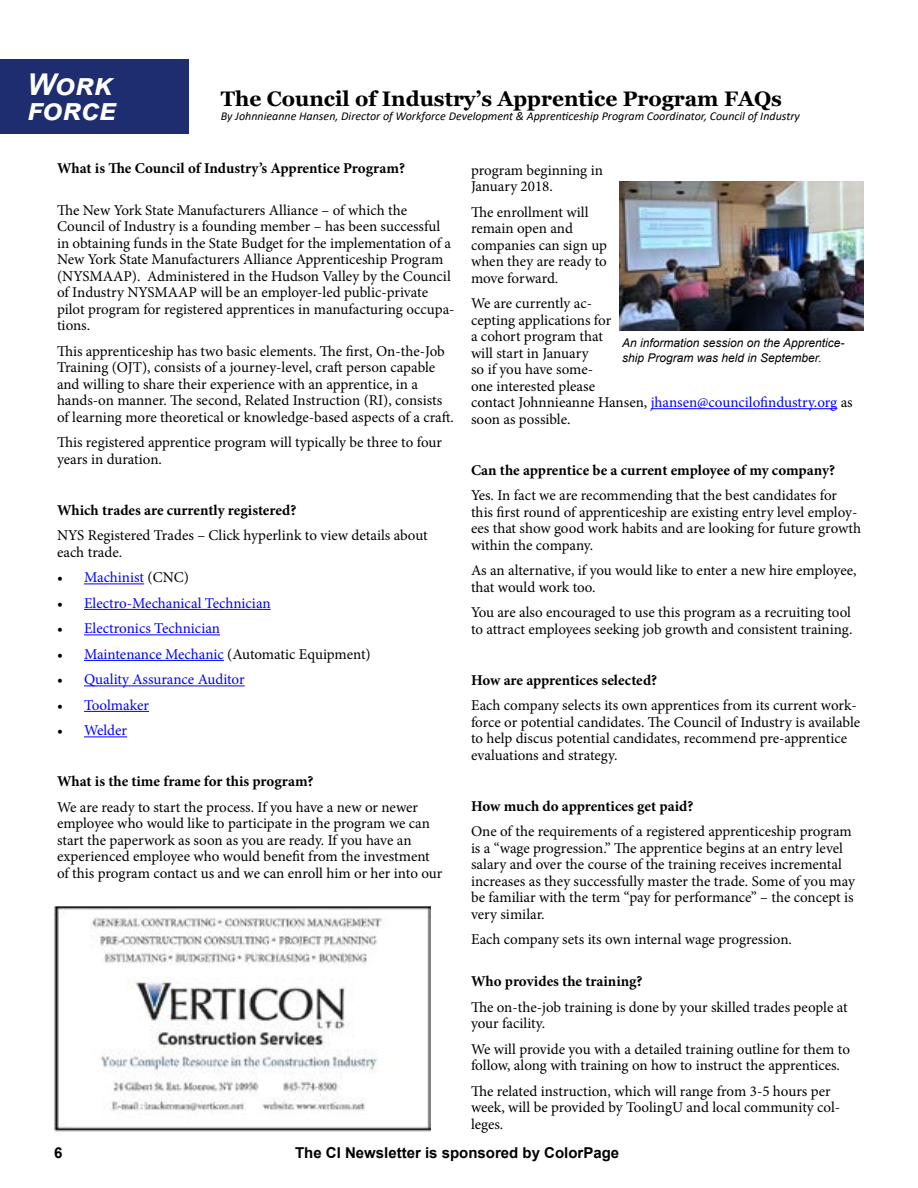
<style>
.page{position:relative;width:918px;height:1188px;background:#fff}
.page>*{position:absolute;margin:0;border:0;box-sizing:border-box;transform-origin:0 0}
.t1{font:italic 700 30px/25.5px "Arial";color:#fff}
.t2{font:700 21px "Georgia";color:#000}
.t3{font:15px/16.5px "Minion Pro";color:#000}
.t4{font:700 15px "Minion Pro";letter-spacing:-.005em;color:#000}
.t5{font:15px "Minion Pro";color:#00f}
.t6{font:700 15px "Arial";color:#000}
.t7{font:italic 12px "Calibri";color:#000}
.t8{font:italic 12px/14.4px "Arial";color:#000}
.s1{color:#000}
.s2{color:#00f}
</style>
<div class="page">
<div style="left:0;top:59px;width:188px;height:75px;background:#1e2c70"></div>
<hr style="left:84px;top:584px;width:60px;height:1px;background:#00f">
<hr style="left:84px;top:609px;width:187px;height:1px;background:#00f">
<hr style="left:84px;top:635px;width:136px;height:1px;background:#00f">
<hr style="left:84px;top:660px;width:140px;height:1px;background:#00f">
<hr style="left:84px;top:686px;width:161px;height:1px;background:#00f">
<hr style="left:84px;top:711px;width:65px;height:1px;background:#00f">
<hr style="left:84px;top:737px;width:43px;height:1px;background:#00f">
<hr style="left:651px;top:408px;width:186px;height:1px;background:#00f">
<img style="left:619px;top:182px;width:245px;height:149px">
<img style="left:54px;top:906px;width:376px;height:226px">
<h1 class="t1" style="left:27px;top:72px;width:90px">Work force</h1>
<h2 class="t2" style="left:221px;top:85px;width:563px">The Council of Industry’s Apprentice Program FAQs</h2>
<p class="t7" style="left:221px;top:108px;width:581px">By Johnnieanne Hansen, Director of Workforce Development &amp; Apprenticeship Program Coordinator, Council of Industry</p>
<p class="t4" style="left:57px;top:158px;width:350px">What is The Council of Industry’s Apprentice Program?</p>
<p class="t3" style="left:57px;top:202px;width:399px">The New York State Manufacturers Alliance – of which the Council of Industry is a founding member – has been successful in obtaining funds in the State Budget for the implementation of a New York State Manufacturers Alliance Apprenticeship Program (NYSMAAP). Administered in the Hudson Valley by the Council of Industry NYSMAAP will be an employer-led public-private pilot program for registered apprentices in manufacturing occupa&shy;tions.</p>
<p class="t3" style="left:57px;top:343px;width:398px">This apprenticeship has two basic elements. The first, On-the-Job Training (OJT), consists of a journey-level, craft person capable and willing to share their experience with an apprentice, in a hands-on manner. The second, Related Instruction (RI), consists of learning more theoretical or knowledge-based aspects of a craft.</p>
<p class="t3" style="left:57px;top:434px;width:387px">This registered apprentice program will typically be three to four years in duration.</p>
<p class="t4" style="left:57px;top:500px;width:241px">Which trades are currently registered?</p>
<p class="t3" style="left:57px;top:527px;width:372px">NYS Registered Trades – Click hyperlink to view details about each trade.</p>
<p class="t5" style="left:57px;top:568px;width:133px"><span class="s1">•</span> Machinist <span class="s1">(CNC)</span></p>
<p class="t5" style="left:57px;top:593px;width:215px"><span class="s1">•</span> Electro-Mechanical Technician</p>
<p class="t5" style="left:57px;top:619px;width:165px"><span class="s1">•</span> Electronics Technician</p>
<p class="t3" style="left:57px;top:646px;width:315px">• <span class="s2">Maintenance Mechanic</span> (Automatic Equipment)</p>
<p class="t5" style="left:57px;top:670px;width:189px"><span class="s1">•</span> Quality Assurance Auditor</p>
<p class="t5" style="left:57px;top:695px;width:94px"><span class="s1">•</span> Toolmaker</p>
<p class="t5" style="left:57px;top:721px;width:72px"><span class="s1">•</span> Welder</p>
<p class="t3" style="left:471px;top:162px;width:133px">program beginning in<br>January 2018.</p>
<p class="t3" style="left:471px;top:204px;width:138px">The enrollment will remain open and companies can sign up when they are ready to move forward.</p>
<p class="t3" style="left:471px;top:295px;width:383px">We are currently ac-<br>cepting applications for<br>a cohort program that<br>will start in January<br>so if you have some-<br>one interested please<br>contact Johnnieanne Hansen, <span class="s2">jhansen@councilofindustry.org</span> as soon as possible.</p>
<p class="t4" style="left:471px;top:459px;width:366px">Can the apprentice be a current employee of my company?</p>
<p class="t3" style="left:471px;top:487px;width:392px">Yes. In fact we are recommending that the best candidates for this first round of apprenticeship are existing entry level employ&shy;ees that show good work habits and are looking for future growth within the company.</p>
<p class="t3" style="left:471px;top:562px;width:387px">As an alternative, if you would like to enter a new hire employee, that would work too.</p>
<p class="t3" style="left:471px;top:604px;width:383px">You are also encouraged to use this program as a recruiting tool to attract employees seeking job growth and consistent training.</p>
<p class="t4" style="left:471px;top:669px;width:188px">How are apprentices selected?</p>
<p class="t3" style="left:471px;top:697px;width:391px">Each company selects its own apprentices from its current work&shy;force or potential candidates. The Council of Industry is available to help discus potential candidates, recommend pre-apprentice evaluations and strategy.</p>
<p class="t4" style="left:471px;top:795px;width:224px">How much do apprentices get paid?</p>
<p class="t3" style="left:471px;top:823px;width:385px">One of the requirements of a registered apprenticeship program is a “wage progression.” The apprentice begins at an entry level salary and over the course of the training receives incremental increases as they successfully master the trade. Some of you may be familiar with the term “pay for performance” – the concept is very similar.</p>
<p class="t3" style="left:471px;top:931px;width:322px">Each company sets its own internal wage progression.</p>
<p class="t4" style="left:471px;top:971px;width:173px">Who provides the training?</p>
<p class="t3" style="left:471px;top:999px;width:378px">The on-the-job training is done by your skilled trades people at your facility.</p>
<p class="t3" style="left:471px;top:1041px;width:381px">We will provide you with a detailed training outline for them to follow, along with training on how to instruct the apprentices.</p>
<p class="t3" style="left:471px;top:1083px;width:371px">The related instruction, which will range from 3-5 hours per week, will be provided by ToolingU and local community col&shy;leges.</p>
<p class="t8" style="left:622px;top:336px;width:224px">An information session on the Apprentice&shy;ship Program was held in September.</p>
<p class="t4" style="left:57px;top:771px;width:258px">What is the time frame for this program?</p>
<p class="t3" style="left:57px;top:799px;width:387px">We are ready to start the process. If you have a new or newer employee who would like to participate in the program we can start the paperwork as soon as you are ready. If you have an experienced employee who would benefit from the investment of this program contact us and we can enroll him or her into our</p>
<p class="t6" style="left:54px;top:1143px;width:10px">6</p>
<p class="t6" style="left:295px;top:1143px;width:326px">The CI Newsletter is sponsored by ColorPage</p>
</div>
